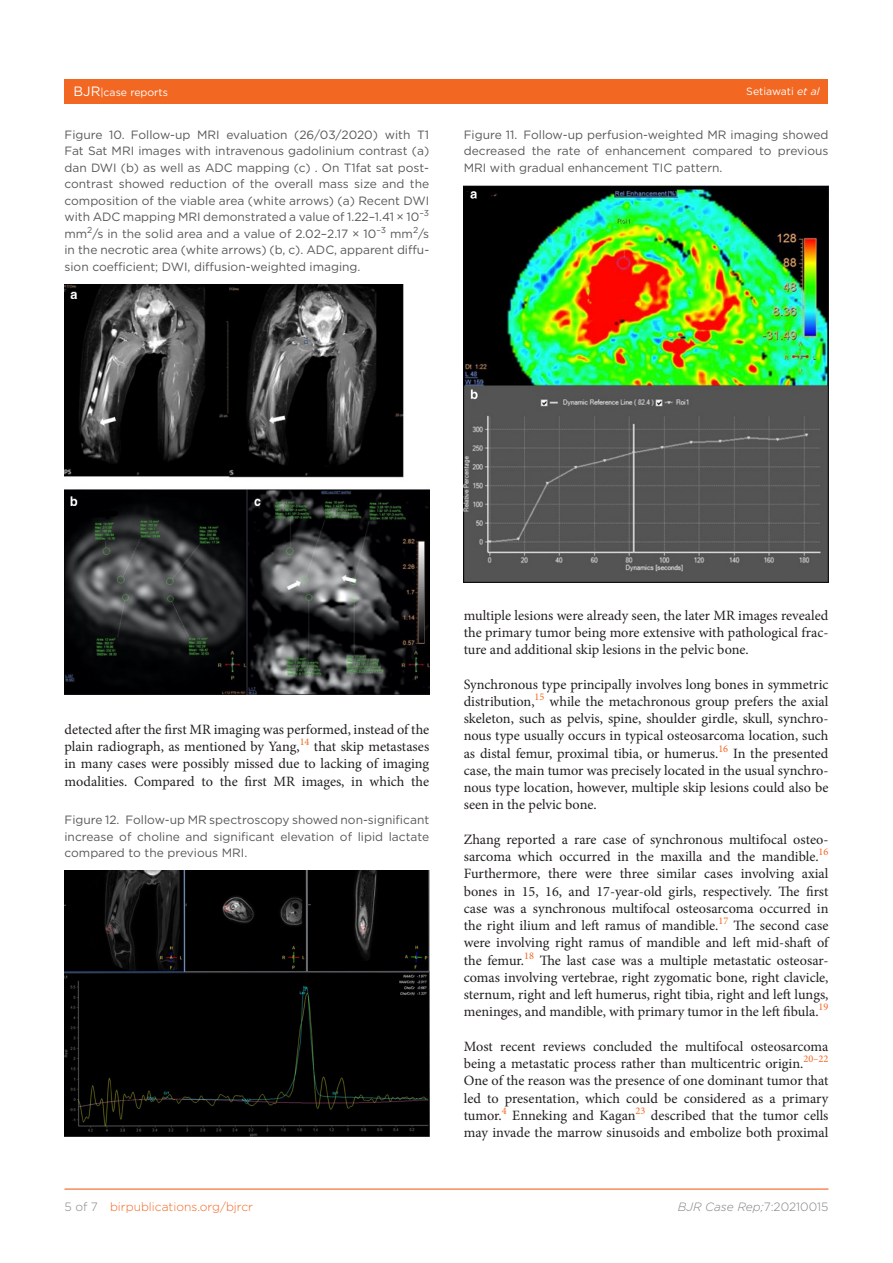
<style>
.page{position:relative;width:893px;height:1263px;background:#fff}
.page>*{position:absolute;margin:0;border:0;box-sizing:border-box;transform-origin:0 0}
.t1{font:14.25px/17.2px "Minion Pro";color:#231f20;text-align:justify}
.t2{font:12px/16.5px "Gotham";color:#57585a;text-align:justify}
.t3{font:300 12px "Gotham";color:#f26722}
.t4{font:italic 300 12px "Gotham";color:#808285}
.t5{font:10.5px "Gotham";color:#fff}
.s1{font-size:13.5px}
.s2{font-style:italic}
.s3{color:#808285}
.s4{font-style:normal}
</style>
<div class="page">
<div style="left:64px;top:79px;width:764px;height:24px;background:#f26722"></div>
<hr style="left:64px;top:1188px;width:764px;height:2px;background:#f26722">
<img style="left:65px;top:285px;width:364px;height:410px">
<img style="left:464px;top:186px;width:364px;height:396px">
<img style="left:64px;top:871px;width:365px;height:265px">
<p class="t5" style="left:74px;top:85px;width:96px"><span class="s1">BJR</span>|case reports</p>
<p class="t5" style="left:746px;top:85px;width:75px">Setiawati <span class="s2">et al</span></p>
<p class="t2" style="left:64px;top:126px;width:366px">Figure 10. Follow-up MRI evaluation (26/03/2020) with T1<br>Fat Sat MRI images with intravenous gadolinium contrast (a) dan DWI (b) as well as ADC mapping (c) . On T1fat sat post&shy;contrast showed reduction of the overall mass size and the composition of the viable area (white arrows) (a) Recent DWI with ADC mapping MRI demonstrated a value of 1.22–1.41 × 10<sup>–3 </sup>mm<sup>2</sup>/s in the solid area and a value of 2.02–2.17 × 10<sup>–3</sup> mm<sup>2</sup>/s in the necrotic area (white arrows) (b, c). ADC, apparent diffu&shy;sion coefficient; DWI, diffusion-weighted imaging.</p>
<p class="t2" style="left:464px;top:126px;width:366px">Figure 11. Follow-up perfusion-weighted MR imaging showed decreased the rate of enhancement compared to previous MRI with gradual enhancement TIC pattern.</p>
<p class="t1" style="left:64px;top:721px;width:366px">detected after the first MR imaging was performed, instead of the plain radiograph, as mentioned by Yang,<sup>14</sup> that skip metastases in many cases were possibly missed due to lacking of imaging modalities. Compared to the first MR images, in which the</p>
<p class="t2" style="left:64px;top:811px;width:366px">Figure 12. Follow-up MR spectroscopy showed non-significant increase of choline and significant elevation of lipid lactate compared to the previous MRI.</p>
<p class="t3" style="left:64px;top:1199px;width:190px"><span class="s3">5 of 7</span> birpublications.org/bjrcr</p>
<p class="t1" style="left:464px;top:606px;width:366px">multiple lesions were already seen, the later MR images revealed the primary tumor being more extensive with pathological frac&shy;ture and additional skip lesions in the pelvic bone.</p>
<p class="t1" style="left:464px;top:676px;width:366px">Synchronous type principally involves long bones in symmetric distribution,<sup>15</sup> while the metachronous group prefers the axial skeleton, such as pelvis, spine, shoulder girdle, skull, synchro&shy;nous type usually occurs in typical osteosarcoma location, such as distal femur, proximal tibia, or humerus.<sup>16</sup> In the presented case, the main tumor was precisely located in the usual synchro&shy;nous type location, however, multiple skip lesions could also be seen in the pelvic bone.</p>
<p class="t1" style="left:464px;top:831px;width:366px">Zhang reported a rare case of synchronous multifocal osteo&shy;sarcoma which occurred in the maxilla and the mandible.<sup>16<br></sup>Furthermore, there were three similar cases involving axial bones in 15, 16, and 17-year-old girls, respectively. The first case was a synchronous multifocal osteosarcoma occurred in the right ilium and left ramus of mandible.<sup>17</sup> The second case were involving right ramus of mandible and left mid-shaft of the femur.<sup>18</sup> The last case was a multiple metastatic osteosar&shy;comas involving vertebrae, right zygomatic bone, right clavicle, sternum, right and left humerus, right tibia, right and left lungs, meninges, and mandible, with primary tumor in the left fibula.<sup>19</sup></p>
<p class="t1" style="left:464px;top:1038px;width:366px">Most recent reviews concluded the multifocal osteosarcoma being a metastatic process rather than multicentric origin.<sup>20–22<br></sup>One of the reason was the presence of one dominant tumor that led to presentation, which could be considered as a primary tumor.<sup>4</sup> Enneking and Kagan<sup>23</sup> described that the tumor cells may invade the marrow sinusoids and embolize both proximal</p>
<p class="t4" style="left:678px;top:1199px;width:152px">BJR Case Rep;<span class="s4">7:20210015</span></p>
</div>
